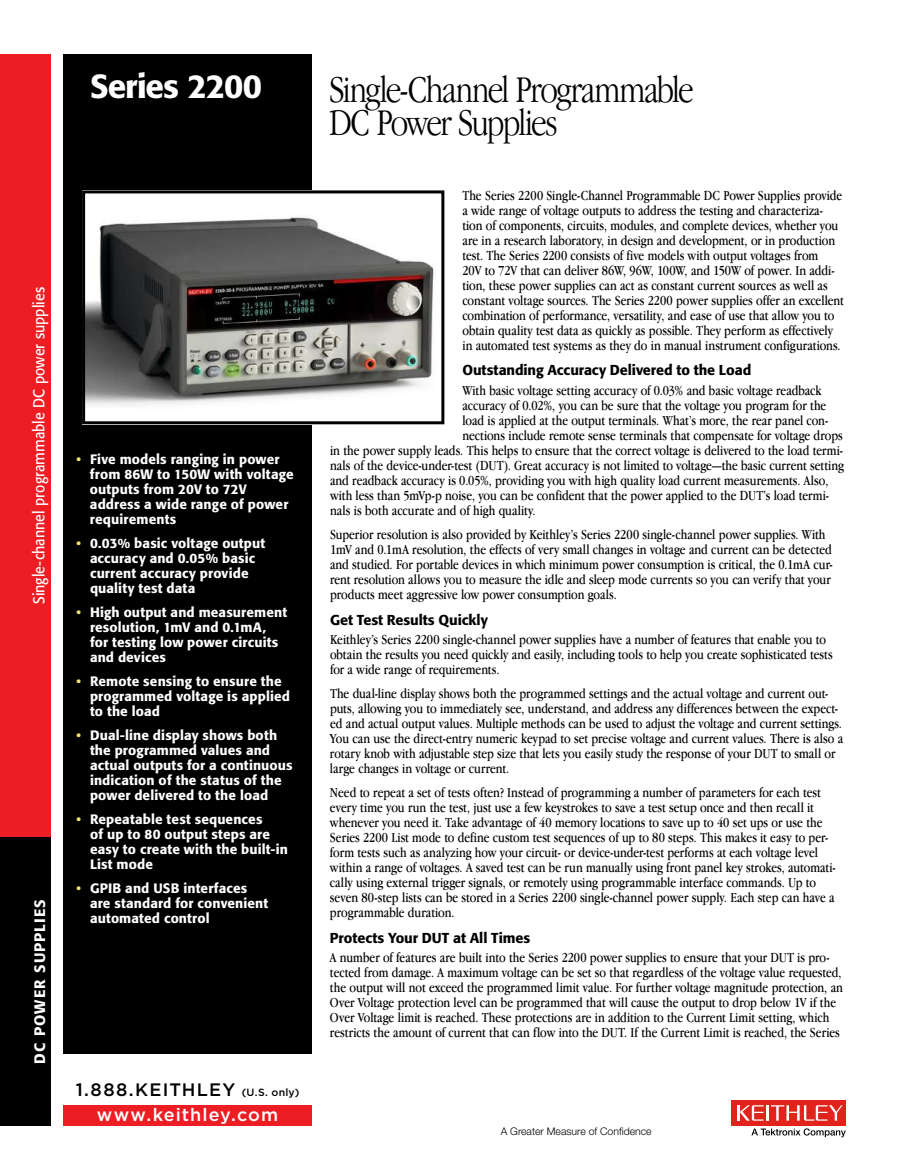
<style>
.page{position:relative;width:918px;height:1175px;background:#fff}
.page>*{position:absolute;margin:0;border:0;box-sizing:border-box;transform-origin:0 0}
.t1{font:300 condensed 39px/33px "Garamond IT Cby BT";letter-spacing:-.04em;color:#000}
.t2{font:500 33px "Formata";letter-spacing:-.03em;color:#fff}
.t3{font:500 18px "Gotham";letter-spacing:.065em;color:#000}
.t4{font:500 18px "Gotham";letter-spacing:.06em;color:#fff}
.t5{font:15.75px "Formata";color:#fff;scale:.9 1}
.t6{font:500 15px "Formata";letter-spacing:.07em;color:#fff}
.t7{font:condensed 14.25px/15px "Garamond IT Cby BT";color:#000}
.t8{font:500 14.25px "Formata";letter-spacing:-.005em;color:#000}
.t9{font:500 13.5px/15px "Formata";letter-spacing:.01em;color:#fff}
.t10{font:300 10.5px "Helvetica Neue";color:#000}
.s1{color:#ffe76e}
.s2{font-size:10.5px}
</style>
<div class="page">
<div style="left:0;top:54px;width:51px;height:783px;background:#ed1d24"></div>
<div style="left:63px;top:54px;width:249px;height:999px;background:#000"></div>
<div style="left:0;top:837px;width:51px;height:288px;background:#000"></div>
<div style="left:63px;top:1104px;width:249px;height:21px;background:#ed1d24"></div>
<div style="left:732px;top:1100px;width:114px;height:25px;background:#e2231b"></div>
<hr style="left:766px;top:1105px;width:3px;height:15px;background:#fff">
<svg style="left:737px;top:1105px;width:27px;height:15px"></svg>
<svg style="left:771px;top:1105px;width:71px;height:15px"></svg>
<svg style="left:751px;top:1128px;width:95px;height:9px"></svg>
<img style="left:86px;top:194px;width:348px;height:226px">
<div style="left:82px;top:190px;width:362px;height:234px;border:3px solid #000"></div>
<p class="t5" style="left:29px;top:604px;width:353px;rotate:-90deg">Single-channel programmable DC power supplies</p>
<p class="t6" style="left:30px;top:1063px;width:166px;rotate:-90deg">DC POWER SUPPLIES</p>
<h2 class="t2" style="left:90px;top:66px;width:173px">Series 2200</h2>
<h1 class="t1" style="left:329px;top:73px;width:366px">Single-Channel Programmable<br>DC Power Supplies</h1>
<p class="t9" style="left:90px;top:452px;width:205px;text-indent:-13px"><span class="s1">•</span> Five models ranging in power from 86W to 150W with voltage outputs from 20V to 72V address a wide range of power requirements</p>
<p class="t9" style="left:90px;top:536px;width:177px;text-indent:-14px"><span class="s1">•</span> 0.03% basic voltage output accuracy and 0.05% basic current accuracy provide quality test data</p>
<p class="t9" style="left:90px;top:605px;width:199px;text-indent:-14px"><span class="s1">•</span> High output and measurement resolution, 1mV and 0.1mA, for testing low power circuits and devices</p>
<p class="t9" style="left:90px;top:674px;width:201px;text-indent:-14px"><span class="s1">•</span> Remote sensing to ensure the programmed voltage is applied to the load</p>
<p class="t9" style="left:90px;top:728px;width:204px;text-indent:-13px"><span class="s1">•</span> Dual-line display shows both the programmed values and actual outputs for a continuous indication of the status of the power delivered to the load</p>
<p class="t9" style="left:90px;top:812px;width:200px;text-indent:-14px"><span class="s1">•</span> Repeatable test sequences<br>of up to 80 output steps are easy to create with the built-in<br>List mode</p>
<p class="t9" style="left:77px;top:881px;width:87px"><span class="s1">•</span> GPIB and USB</p>
<p class="t9" style="left:90px;top:881px;width:180px;text-indent:93px">interfaces are standard for convenient automated control</p>
<p class="t3" style="left:76px;top:1079px;width:225px">1.888.KEITHLEY <span class="s2">(U.S. only)</span></p>
<p class="t4" style="left:97px;top:1104px;width:183px">www.keithley.com</p>
<p class="t7" style="left:462px;top:188px;width:383px">The Series 2200 Single-Channel Programmable DC Power Supplies provide a wide range of voltage outputs to address the testing and characteriza&shy;tion of components, circuits, modules, and complete devices, whether you are in a research laboratory, in design and development, or in production test. The Series 2200 consists of five models with output voltages from<br>20V to 72V that can deliver 86W, 96W, 100W, and 150W of power. In addi&shy;tion, these power supplies can act as constant current sources as well as constant voltage sources. The Series 2200 power supplies offer an excellent combination of performance, versatility, and ease of use that allow you to obtain quality test data as quickly as possible. They perform as effectively in automated test systems as they do in manual instrument configurations.</p>
<p class="t8" style="left:462px;top:362px;width:290px">Outstanding Accuracy Delivered to the Load</p>
<p class="t7" style="left:462px;top:383px;width:361px">With basic voltage setting accuracy of 0.03% and basic voltage readback</p>
<p class="t7" style="left:462px;top:398px;width:365px">accuracy of 0.02%, you can be sure that the voltage you program for the</p>
<p class="t7" style="left:462px;top:413px;width:367px">load is applied at the output terminals. What’s more, the rear panel con-</p>
<p class="t7" style="left:462px;top:428px;width:382px">nections include remote sense terminals that compensate for voltage drops</p>
<p class="t7" style="left:330px;top:443px;width:515px">in the power supply leads. This helps to ensure that the correct voltage is delivered to the load termi-</p>
<p class="t7" style="left:330px;top:458px;width:515px">nals of the device-under-test (DUT). Great accuracy is not limited to voltage—the basic current setting</p>
<p class="t7" style="left:330px;top:473px;width:500px">and readback accuracy is 0.05%, providing you with high quality load current measurements. Also,</p>
<p class="t7" style="left:330px;top:488px;width:501px">with less than 5mVp-p noise, you can be confident that the power applied to the DUT’s load termi-</p>
<p class="t7" style="left:330px;top:503px;width:205px">nals is both accurate and of high quality.</p>
<p class="t7" style="left:330px;top:527px;width:504px">Superior resolution is also provided by Keithley’s Series 2200 single-channel power supplies. With 1mV and 0.1mA resolution, the effects of very small changes in voltage and current can be detected and studied. For portable devices in which minimum power consumption is critical, the 0.1mA cur&shy;rent resolution allows you to measure the idle and sleep mode currents so you can verify that your products meet aggressive low power consumption goals.</p>
<p class="t8" style="left:330px;top:611px;width:159px">Get Test Results Quickly</p>
<p class="t7" style="left:330px;top:632px;width:504px">Keithley’s Series 2200 single-channel power supplies have a number of features that enable you to obtain the results you need quickly and easily, including tools to help you create sophisticated tests for a wide range of requirements.</p>
<p class="t7" style="left:330px;top:686px;width:515px">The dual-line display shows both the programmed settings and the actual voltage and current out&shy;puts, allowing you to immediately see, understand, and address any differences between the expect&shy;ed and actual output values. Multiple methods can be used to adjust the voltage and current settings.<br>You can use the direct-entry numeric keypad to set precise voltage and current values. There is also a rotary knob with adjustable step size that lets you easily study the response of your DUT to small or large changes in voltage or current.</p>
<p class="t7" style="left:330px;top:785px;width:507px">Need to repeat a set of tests often? Instead of programming a number of parameters for each test every time you run the test, just use a few keystrokes to save a test setup once and then recall it whenever you need it. Take advantage of 40 memory locations to save up to 40 set ups or use the Series 2200 List mode to define custom test sequences of up to 80 steps. This makes it easy to per&shy;form tests such as analyzing how your circuit- or device-under-test performs at each voltage level within a range of voltages. A saved test can be run manually using front panel key strokes, automati&shy;cally using external trigger signals, or remotely using programmable interface commands. Up to seven 80-step lists can be stored in a Series 2200 single-channel power supply. Each step can have a programmable duration.</p>
<p class="t8" style="left:330px;top:929px;width:202px">Protects Your DUT at All Times</p>
<p class="t7" style="left:330px;top:950px;width:515px">A number of features are built into the Series 2200 power supplies to ensure that your DUT is pro&shy;tected from damage. A maximum voltage can be set so that regardless of the voltage value requested, the output will not exceed the programmed limit value. For further voltage magnitude protection, an Over Voltage protection level can be programmed that will cause the output to drop below 1V if the Over Voltage limit is reached. These protections are in addition to the Current Limit setting, which restricts the amount of current that can flow into the DUT. If the Current Limit is reached, the Series</p>
<p class="t10" style="left:501px;top:1125px;width:152px">A Greater Measure of Confidence</p>
</div>
